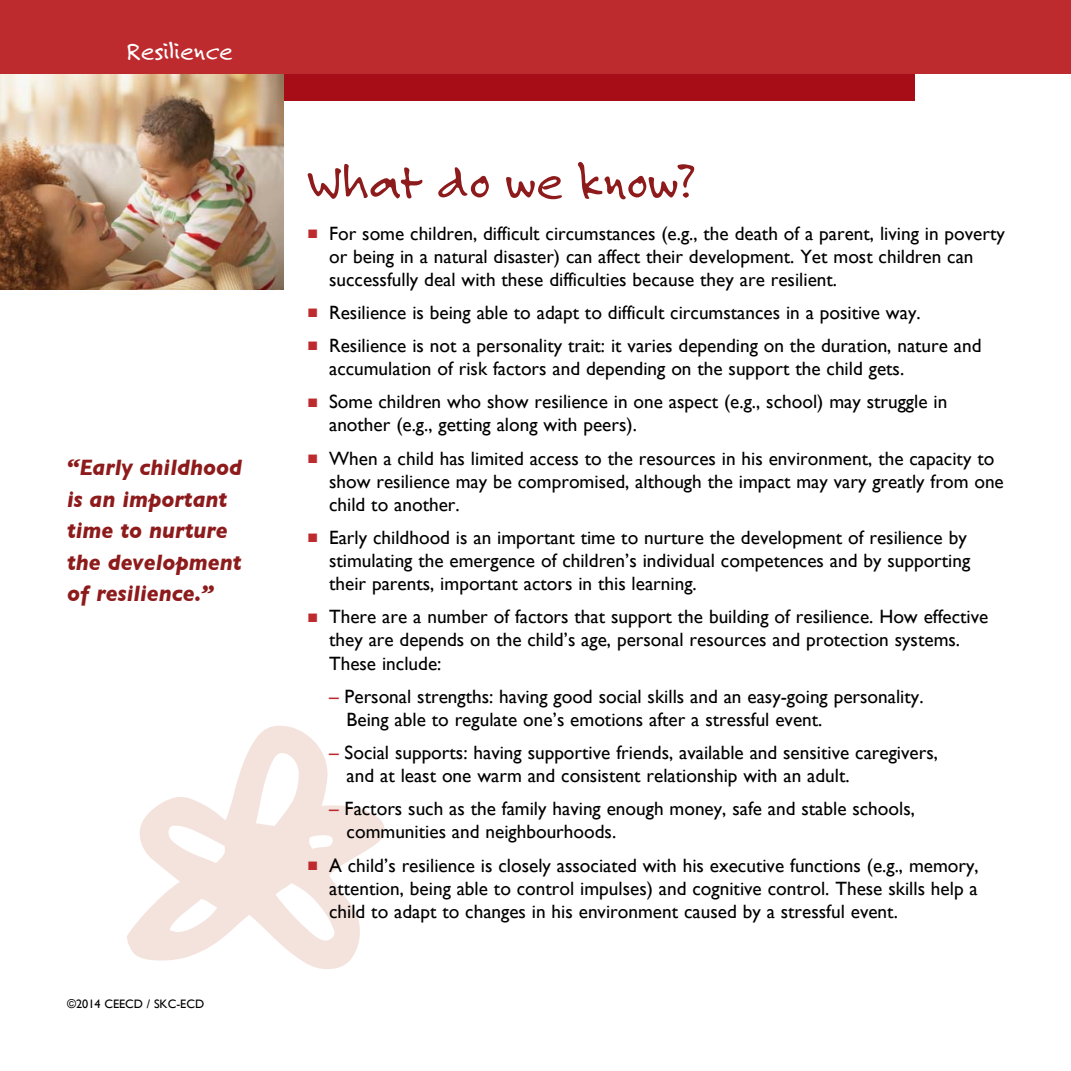
<style>
.page{position:relative;width:1071px;height:1071px;background:#fff}
.page>*{position:absolute;margin:0;border:0;box-sizing:border-box;transform-origin:0 0}
.t1{font:52.5px "Felt Tip Roman";color:#8e1b1c}
.t2{font:26.25px "Felt Tip Roman";color:#fff}
.t3{font:italic 700 22.75px/31.5px "Gill Sans";color:#8e1b1c;scale:.95 1}
.t4{font:19.25px/23.1px "Gill Sans";color:#000}
.t5{font:12.25px "Gill Sans";color:#000}
.s1{font-style:italic}
.s2{color:#bd2b2e}
</style>
<div class="page">
<svg style="left:127px;top:726px;width:258px;height:243px"></svg>
<div style="left:0;top:47px;width:915px;height:53px;background:#a70d17"></div>
<img style="left:0;top:73px;width:284px;height:217px">
<div style="left:0;top:0;width:1071px;height:73px;background:#bd2b2e"></div>
<h2 class="t2" style="left:126px;top:35px;width:108px">Resilience</h2>
<p class="t3" style="left:67px;top:452px;width:186px">“Early childhood is an important time to nurture the development of resilience.”</p>
<p class="t5" style="left:67px;top:997px;width:139px"><span class="s1">©</span>2014 CEECD / SKC-ECD</p>
<h1 class="t1" style="left:308px;top:150px;width:388px">What do we know?</h1>
<p class="t4" style="left:329px;top:221px;width:677px;text-indent:-21px"><span class="s2">■</span> For some children, difficult circumstances (e.g., the death of a parent, living in poverty or being in a natural disaster) can affect their development. Yet most children can successfully deal with these difficulties because they are resilient.</p>
<p class="t4" style="left:308px;top:301px;width:614px"><span class="s2">■</span> Resilience is being able to adapt to difficult circumstances in a positive way.</p>
<p class="t4" style="left:329px;top:334px;width:654px;text-indent:-21px"><span class="s2">■</span> Resilience is not a personality trait: it varies depending on the duration, nature and accumulation of risk factors and depending on the support the child gets.</p>
<p class="t4" style="left:329px;top:390px;width:620px;text-indent:-21px"><span class="s2">■</span> Some children who show resilience in one aspect (e.g., school) may struggle in another (e.g., getting along with peers).</p>
<p class="t4" style="left:329px;top:446px;width:676px;text-indent:-21px"><span class="s2">■</span> When a child has limited access to the resources in his environment, the capacity to show resilience may be compromised, although the impact may vary greatly from one child to another.</p>
<p class="t4" style="left:329px;top:526px;width:643px;text-indent:-21px"><span class="s2">■</span> Early childhood is an important time to nurture the development of resilience by stimulating the emergence of children’s individual competences and by supporting their parents, important actors in this learning.</p>
<p class="t4" style="left:329px;top:605px;width:661px;text-indent:-21px"><span class="s2">■</span> There are a number of factors that support the building of resilience. How effective they are depends on the child’s age, personal resources and protection systems.<br>These include:</p>
<p class="t4" style="left:347px;top:685px;width:578px;text-indent:-17px"><span class="s2">–</span> Personal strengths: having good social skills and an easy-going personality.<br>Being able to regulate one’s emotions after a stressful event.</p>
<p class="t4" style="left:347px;top:741px;width:593px;text-indent:-18px"><span class="s2">–</span> Social supports: having supportive friends, available and sensitive caregivers, and at least one warm and consistent relationship with an adult.</p>
<p class="t4" style="left:347px;top:797px;width:570px;text-indent:-17px"><span class="s2">–</span> Factors such as the family having enough money, safe and stable schools, communities and neighbourhoods.</p>
<p class="t4" style="left:329px;top:853px;width:651px;text-align:justify;text-indent:-21px"><span class="s2">■</span> A child’s resilience is closely associated with his executive functions (e.g., memory, attention, being able to control impulses) and cognitive control. These skills help a child to adapt to changes in his environment caused by a stressful event.</p>
</div>
